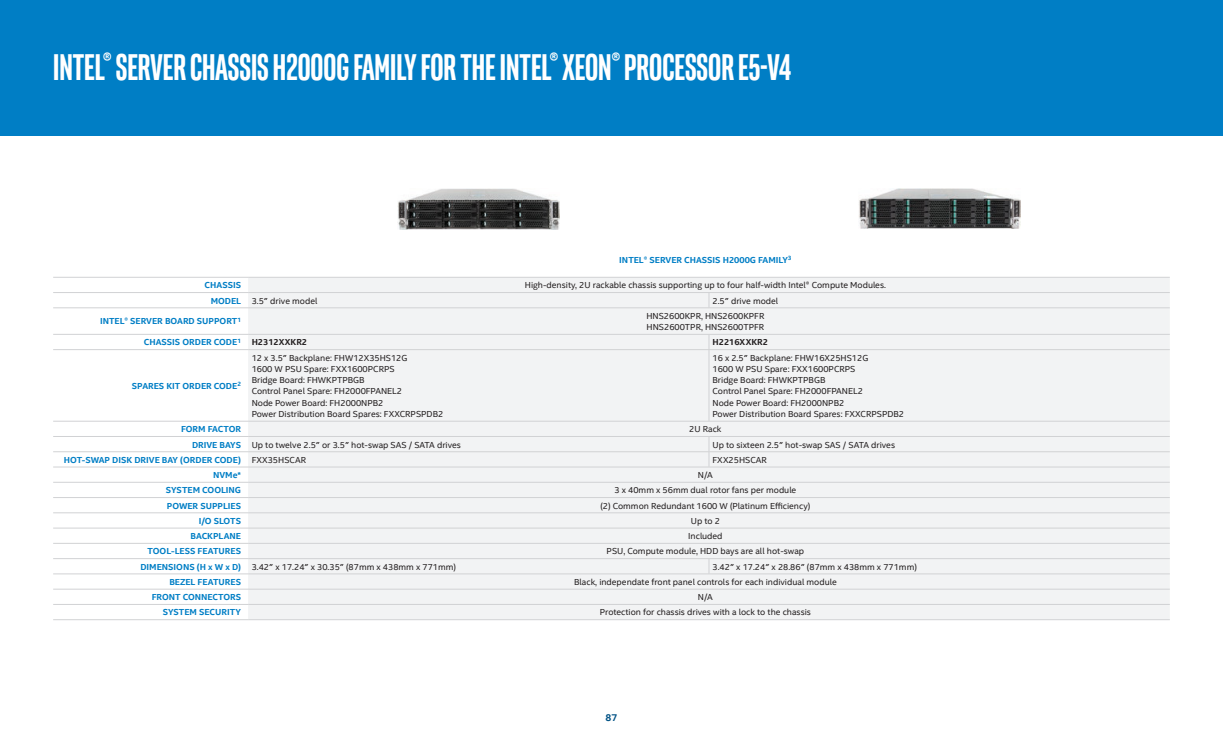
<style>
.page{position:relative;width:1223px;height:745px;background:#fff}
.page>*{position:absolute;margin:0;border:0;box-sizing:border-box;transform-origin:0 0}
.t1{font:700 37.5px "Intel Clear Pro";color:#fff}
.t2{font:700 10px "Intel Clear";color:#005285}
.t3{font:8.75px/11.2px "Intel Clear";color:#231f20}
.t4{font:700 8.75px "Intel Clear";color:#007ec5}
.t5{font:700 8.75px "Intel Clear";color:#231f20}
.s1{font-weight:700;color:#007ec5}
.s2{color:#231f20}
.s3{font-weight:400;color:#231f20}
</style>
<div class="page">
<div style="left:0;top:0;width:1222px;height:135px;background:#007ec5"></div>
<div style="left:248px;top:278px;width:921px;height:341px;background:#f2f3f4"></div>
<hr style="left:53px;top:277px;width:195px;height:1px;background:#d1d2d4">
<hr style="left:53px;top:349px;width:195px;height:1px;background:#d1d2d4">
<hr style="left:53px;top:420px;width:195px;height:1px;background:#d1d2d4">
<hr style="left:248px;top:277px;width:461px;height:1px;background:#d1d2d4">
<hr style="left:709px;top:277px;width:460px;height:1px;background:#d1d2d4">
<hr style="left:248px;top:292px;width:461px;height:1px;background:#d1d2d4">
<hr style="left:709px;top:292px;width:460px;height:1px;background:#d1d2d4">
<hr style="left:248px;top:349px;width:461px;height:1px;background:#d1d2d4">
<hr style="left:709px;top:349px;width:460px;height:1px;background:#d1d2d4">
<hr style="left:248px;top:420px;width:461px;height:1px;background:#d1d2d4">
<hr style="left:709px;top:420px;width:460px;height:1px;background:#d1d2d4">
<hr style="left:53px;top:292px;width:195px;height:1px;background:#d1d2d4">
<hr style="left:53px;top:307px;width:195px;height:1px;background:#d1d2d4">
<hr style="left:248px;top:307px;width:461px;height:1px;background:#d1d2d4">
<hr style="left:709px;top:307px;width:460px;height:1px;background:#d1d2d4">
<hr style="left:53px;top:334px;width:195px;height:1px;background:#d1d2d4">
<hr style="left:248px;top:334px;width:461px;height:1px;background:#d1d2d4">
<hr style="left:709px;top:334px;width:460px;height:1px;background:#d1d2d4">
<hr style="left:53px;top:436px;width:195px;height:1px;background:#d1d2d4">
<hr style="left:248px;top:436px;width:461px;height:1px;background:#d1d2d4">
<hr style="left:709px;top:436px;width:460px;height:1px;background:#d1d2d4">
<hr style="left:53px;top:451px;width:195px;height:1px;background:#d1d2d4">
<hr style="left:248px;top:451px;width:461px;height:1px;background:#d1d2d4">
<hr style="left:709px;top:451px;width:460px;height:1px;background:#d1d2d4">
<hr style="left:53px;top:466px;width:195px;height:1px;background:#d1d2d4">
<hr style="left:248px;top:466px;width:461px;height:1px;background:#d1d2d4">
<hr style="left:709px;top:466px;width:460px;height:1px;background:#d1d2d4">
<hr style="left:53px;top:481px;width:195px;height:1px;background:#d1d2d4">
<hr style="left:248px;top:481px;width:461px;height:1px;background:#d1d2d4">
<hr style="left:709px;top:481px;width:460px;height:1px;background:#d1d2d4">
<hr style="left:53px;top:497px;width:195px;height:1px;background:#d1d2d4">
<hr style="left:248px;top:497px;width:461px;height:1px;background:#d1d2d4">
<hr style="left:709px;top:497px;width:460px;height:1px;background:#d1d2d4">
<hr style="left:53px;top:512px;width:195px;height:1px;background:#d1d2d4">
<hr style="left:248px;top:512px;width:461px;height:1px;background:#d1d2d4">
<hr style="left:709px;top:512px;width:460px;height:1px;background:#d1d2d4">
<hr style="left:53px;top:527px;width:195px;height:1px;background:#d1d2d4">
<hr style="left:248px;top:527px;width:461px;height:1px;background:#d1d2d4">
<hr style="left:709px;top:527px;width:460px;height:1px;background:#d1d2d4">
<hr style="left:53px;top:542px;width:195px;height:1px;background:#d1d2d4">
<hr style="left:248px;top:542px;width:461px;height:1px;background:#d1d2d4">
<hr style="left:709px;top:542px;width:460px;height:1px;background:#d1d2d4">
<hr style="left:53px;top:558px;width:195px;height:1px;background:#d1d2d4">
<hr style="left:248px;top:558px;width:461px;height:1px;background:#d1d2d4">
<hr style="left:709px;top:558px;width:460px;height:1px;background:#d1d2d4">
<hr style="left:53px;top:573px;width:195px;height:1px;background:#d1d2d4">
<hr style="left:248px;top:573px;width:461px;height:1px;background:#d1d2d4">
<hr style="left:709px;top:573px;width:460px;height:1px;background:#d1d2d4">
<hr style="left:53px;top:588px;width:195px;height:1px;background:#d1d2d4">
<hr style="left:248px;top:588px;width:461px;height:1px;background:#d1d2d4">
<hr style="left:709px;top:588px;width:460px;height:1px;background:#d1d2d4">
<hr style="left:53px;top:603px;width:195px;height:1px;background:#d1d2d4">
<hr style="left:248px;top:603px;width:461px;height:1px;background:#d1d2d4">
<hr style="left:709px;top:603px;width:460px;height:1px;background:#d1d2d4">
<hr style="left:53px;top:619px;width:195px;height:1px;background:#d1d2d4">
<hr style="left:248px;top:619px;width:461px;height:1px;background:#d1d2d4">
<hr style="left:709px;top:619px;width:460px;height:1px;background:#d1d2d4">
<svg style="left:708px;top:293px;width:1px;height:14px"></svg>
<svg style="left:708px;top:335px;width:1px;height:14px"></svg>
<hr style="left:708px;top:350px;width:1px;height:70px;background:#d1d2d4">
<svg style="left:708px;top:437px;width:1px;height:29px"></svg>
<svg style="left:708px;top:559px;width:1px;height:14px"></svg>
<img style="left:397px;top:188px;width:162px;height:41px">
<img style="left:859px;top:188px;width:161px;height:40px">
<h1 class="t1" style="left:53px;top:44px;width:739px">INTEL® SERVER CHASSIS H2000G FAMILY FOR THE INTEL® XEON® PROCESSOR E5-V4</h1>
<p class="t4" style="left:619px;top:254px;width:174px">INTEL® SERVER CHASSIS H2000G FAMILY<sup>3</sup></p>
<p class="t4" style="left:205px;top:279px;width:38px">CHASSIS</p>
<p class="t3" style="left:525px;top:279px;width:363px">High-density, 2U rackable chassis supporting up to four half-width Intel® Compute Modules.</p>
<p class="t3" style="left:211px;top:294px;width:108px"><span class="s1">MODEL</span> 3.5″ drive model</p>
<p class="t3" style="left:712px;top:294px;width:67px">2.5″ drive model</p>
<p class="t4" style="left:100px;top:315px;width:142px">INTEL® SERVER BOARD SUPPORT<sup>1</sup></p>
<p class="t3" style="left:646px;top:310px;width:119px">HNS2600KPR, HNS2600KPFR<br>HNS2600TPR, HNS2600TPFR</p>
<p class="t4" style="left:144px;top:336px;width:165px">CHASSIS ORDER CODE<sup>1</sup> <span class="s2">H2312XXKR2</span></p>
<p class="t5" style="left:712px;top:336px;width:57px">H2216XXKR2</p>
<p class="t4" style="left:132px;top:379px;width:111px">SPARES KIT ORDER CODE<sup>2</sup></p>
<p class="t3" style="left:252px;top:351px;width:193px">12 x 3.5″ Backplane: FHW12X35HS12G<br>1600 W PSU Spare: FXX1600PCRPS<br>Bridge Board: FHWKPTPBGB<br>Control Panel Spare: FH2000FPANEL2<br>Node Power Board: FH2000NPB2<br>Power Distribution Board Spares: FXXCRPSPDB2</p>
<p class="t3" style="left:712px;top:351px;width:193px">16 x 2.5″ Backplane: FHW16X25HS12G<br>1600 W PSU Spare: FXX1600PCRPS<br>Bridge Board: FHWKPTPBGB<br>Control Panel Spare: FH2000FPANEL2<br>Node Power Board: FH2000NPB2<br>Power Distribution Board Spares: FXXCRPSPDB2</p>
<p class="t4" style="left:181px;top:423px;width:61px">FORM FACTOR</p>
<p class="t3" style="left:689px;top:423px;width:34px">2U Rack</p>
<p class="t3" style="left:192px;top:438px;width:270px"><span class="s1">DRIVE BAYS</span> Up to twelve 2.5″ or 3.5″ hot-swap SAS / SATA drives</p>
<p class="t3" style="left:712px;top:438px;width:184px">Up to sixteen 2.5″ hot-swap SAS / SATA drives</p>
<p class="t4" style="left:64px;top:453px;width:243px">HOT-SWAP DISK DRIVE BAY (ORDER CODE) <span class="s3">FXX35HSCAR</span></p>
<p class="t3" style="left:712px;top:453px;width:56px">FXX25HSCAR</p>
<p class="t4" style="left:213px;top:468px;width:29px">NVMe*</p>
<p class="t3" style="left:698px;top:469px;width:16px">N/A</p>
<p class="t4" style="left:166px;top:484px;width:77px">SYSTEM COOLING</p>
<p class="t3" style="left:614px;top:484px;width:183px">3 x 40mm x 56mm dual rotor fans per module</p>
<p class="t4" style="left:167px;top:499px;width:76px">POWER SUPPLIES</p>
<p class="t3" style="left:600px;top:499px;width:212px">(2) Common Redundant 1600 W (Platinum Efficiency)</p>
<p class="t4" style="left:199px;top:514px;width:44px">I/O SLOTS</p>
<p class="t3" style="left:691px;top:514px;width:31px">Up to 2</p>
<p class="t4" style="left:191px;top:529px;width:52px">BACKPLANE</p>
<p class="t3" style="left:688px;top:530px;width:36px">Included</p>
<p class="t4" style="left:148px;top:545px;width:95px">TOOL-LESS FEATURES</p>
<p class="t3" style="left:606px;top:545px;width:199px">PSU, Compute module, HDD bays are all hot-swap</p>
<p class="t3" style="left:140px;top:560px;width:317px"><span class="s1">DIMENSIONS (H x W x D)</span> 3.42″ x 17.24″ x 30.35″ (87mm x 438mm x 771mm)</p>
<p class="t3" style="left:712px;top:560px;width:206px">3.42″ x 17.24″ x 28.86″ (87mm x 438mm x 771mm)</p>
<p class="t4" style="left:169px;top:575px;width:73px">BEZEL FEATURES</p>
<p class="t3" style="left:574px;top:575px;width:264px">Black, independate front panel controls for each individual module</p>
<p class="t4" style="left:152px;top:590px;width:91px">FRONT CONNECTORS</p>
<p class="t3" style="left:698px;top:591px;width:16px">N/A</p>
<p class="t4" style="left:163px;top:606px;width:80px">SYSTEM SECURITY</p>
<p class="t3" style="left:600px;top:606px;width:213px">Protection for chassis drives with a lock to the chassis</p>
<p class="t2" style="left:605px;top:710px;width:13px">87</p>
</div>
